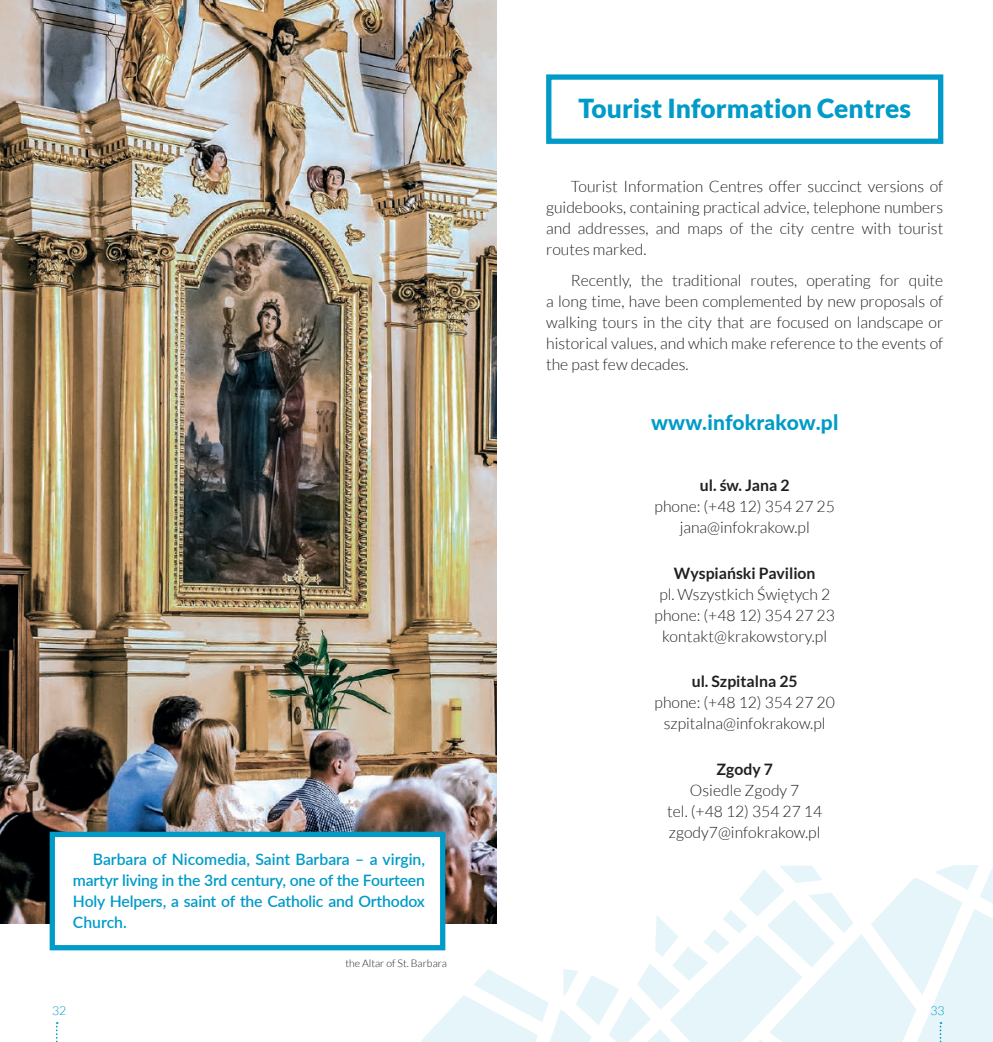
<style>
.page{position:relative;width:993px;height:1042px;background:#fff}
.page>*{position:absolute;margin:0;border:0;box-sizing:border-box;transform-origin:0 0}
.t1{font:900 26.25px "Lato";color:#009bc8}
.t2{font:800 21px "Lato";letter-spacing:.01em;color:#009bc8}
.t3{font:300 15.75px/21px "Lato";color:#231f20;text-align:center}
.t4{font:600 15.75px/21px "Lato";letter-spacing:-.01em;color:#009bc8;text-align:justify}
.t5{font:700 15.75px "Lato";color:#231f20}
.t6{font:300 12.25px "Lato";color:#009bc8}
.t7{font:300 10.5px "Lato";color:#231f20}
</style>
<div class="page">
<svg style="left:56px;top:1022px;width:2px;height:20px"></svg>
<svg style="left:420px;top:865px;width:572px;height:177px"></svg>
<svg style="left:546px;top:74px;width:398px;height:70px"></svg>
<img style="left:0;top:0;width:496px;height:924px">
<svg style="left:47px;top:829px;width:401px;height:124px"></svg>
<h1 class="t1" style="left:578px;top:93px;width:334px">Tourist Information Centres</h1>
<p class="t3" style="left:546px;top:176px;width:398px;text-align:justify;text-indent:25px">Tourist Information Centres offer succinct versions of guidebooks, containing practical advice, telephone numbers and addresses, and maps of the city centre with tourist routes marked.</p>
<p class="t3" style="left:546px;top:270px;width:398px;text-align:justify;text-indent:25px">Recently, the traditional routes, operating for quite a long time, have been complemented by new proposals of walking tours in the city that are focused on landscape or historical values, and which make reference to the events of the past few decades.</p>
<h2 class="t2" style="left:650px;top:407px;width:189px">www.infokrakow.pl</h2>
<p class="t4" style="left:73px;top:848px;width:353px;text-indent:20px">Barbara of Nicomedia, Saint Barbara – a virgin, martyr living in the 3rd century, one of the Fourteen Holy Helpers, a saint of the Catholic and Orthodox Church.</p>
<p class="t7" style="left:345px;top:958px;width:103px">the Altar of St. Barbara</p>
<p class="t5" style="left:699px;top:476px;width:91px">ul. św. Jana 2</p>
<p class="t3" style="left:654px;top:496px;width:182px">phone: (+48 12) 354 27 25 jana@infokrakow.pl</p>
<p class="t5" style="left:673px;top:564px;width:143px">Wyspiański Pavilion</p>
<p class="t3" style="left:654px;top:583px;width:182px">pl. Wszystkich Świętych 2 phone: (+48 12) 354 27 23 kontakt@krakowstory.pl</p>
<p class="t5" style="left:691px;top:672px;width:107px">ul. Szpitalna 25</p>
<p class="t3" style="left:654px;top:692px;width:182px">phone: (+48 12) 354 27 20 szpitalna@infokrakow.pl</p>
<p class="t5" style="left:716px;top:760px;width:58px">Zgody 7</p>
<p class="t3" style="left:667px;top:780px;width:156px">Osiedle Zgody 7<br>tel. (+48 12) 354 27 14 zgody7@infokrakow.pl</p>
<p class="t6" style="left:52px;top:1003px;width:16px">32</p>
<p class="t6" style="left:930px;top:1003px;width:16px">33</p>
</div>
